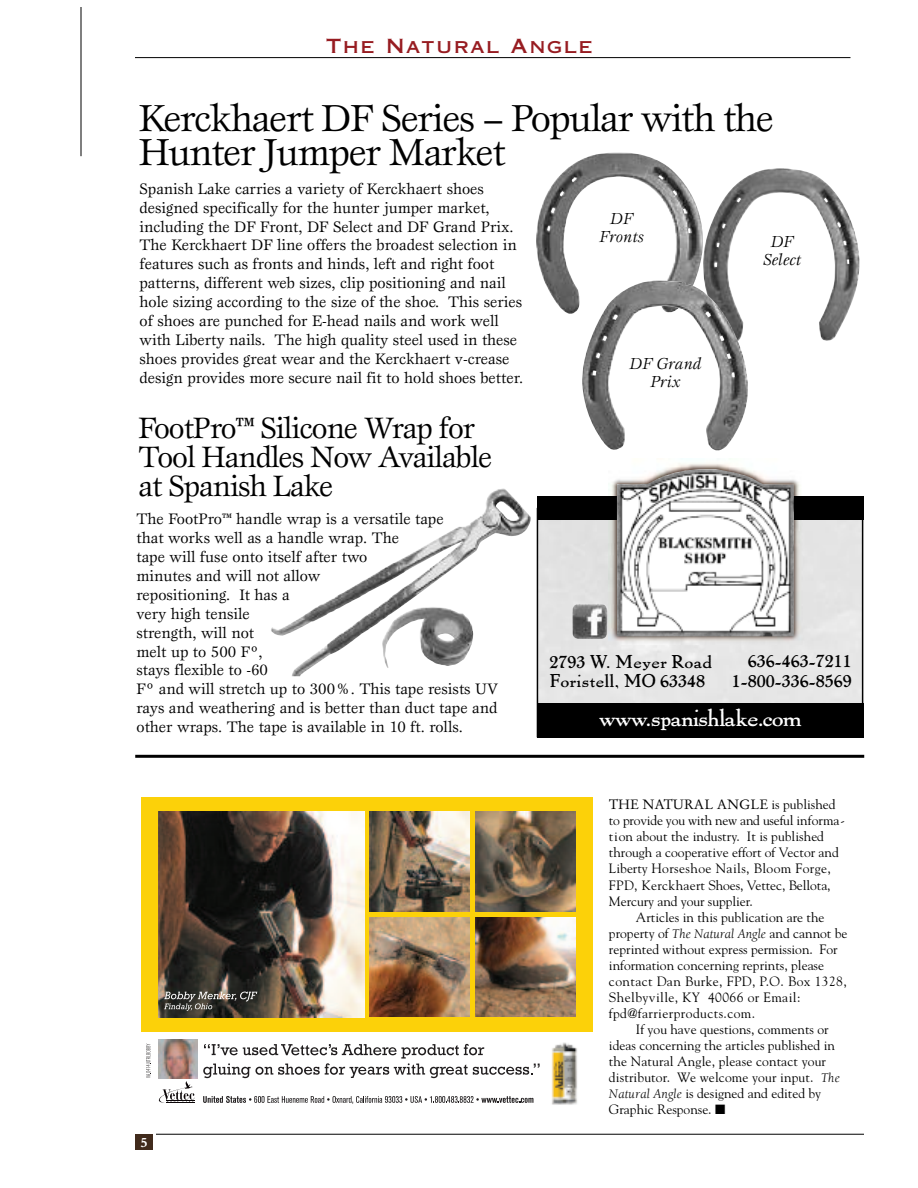
<style>
.page{position:relative;width:918px;height:1188px;background:#fff}
.page>*{position:absolute;margin:0;border:0;box-sizing:border-box;transform-origin:0 0}
.t1{font:39px/34.5px "Esprit";letter-spacing:-.03em;color:#000}
.t2{font:30.6px/29.1px "Esprit";letter-spacing:-.03em;color:#000}
.t3{font:24px "Pabst L";letter-spacing:-.06em;color:#fff}
.t4{font:19.5px "Copperplate Thirty One AB";letter-spacing:.08em;color:#971c21}
.t5{font:18px/19.5px "Pabst L";color:#000;text-align:right}
.t6{font:italic 16.5px/18px "Esprit";color:#000;text-align:center}
.t7{font:15.75px/18.9px "Esprit";color:#000}
.t8{font:13.5px "Goudy";color:#000}
.t9{font:13.5px "Goudy";letter-spacing:.03em;color:#000}
.t10{font:13.5px "Stempel Garamond";color:#000}
.t11{font:700 13.5px "Stempel Garamond";color:#fff}
.s1{font-family:"Goudy"}
.s2{font-family:"Berkeley";font-style:italic}
</style>
<div class="page">
<svg style="left:158px;top:1081px;width:36px;height:22px"></svg>
<svg style="left:203px;top:1096px;width:330px;height:8px"></svg>
<img style="left:551px;top:1042px;width:26px;height:63px">
<svg style="left:203px;top:1044px;width:337px;height:34px"></svg>
<img style="left:159px;top:1040px;width:38px;height:38px">
<div style="left:142px;top:797px;width:450px;height:235px;background:#fcd109"></div>
<img style="left:159px;top:812px;width:205px;height:205px">
<img style="left:370px;top:917px;width:99px;height:99px">
<img style="left:476px;top:917px;width:99px;height:99px">
<svg style="left:164px;top:992px;width:93px;height:19px;background:#56544f"></svg>
<img style="left:370px;top:812px;width:99px;height:99px">
<img style="left:476px;top:812px;width:99px;height:99px">
<svg style="left:146px;top:1044px;width:5px;height:34px"></svg>
<div style="left:135px;top:1134px;width:18px;height:16px;background:#412b1c"></div>
<hr style="left:156px;top:1134px;width:708px;height:1px;background:#000">
<hr style="left:81px;top:0;width:1px;height:156px;background:#000">
<div style="left:76px;top:0;width:10px;height:7px;background:#fff"></div>
<hr style="left:135px;top:755px;width:729px;height:3px;background:#000">
<hr style="left:135px;top:57px;width:715px;height:1px;background:#000">
<div style="left:537px;top:703px;width:327px;height:35px;background:#000"></div>
<div style="left:537px;top:496px;width:327px;height:24px;background:#000"></div>
<img style="left:609px;top:463px;width:193px;height:182px">
<img style="left:617px;top:469px;width:177px;height:167px">
<img style="left:572px;top:604px;width:35px;height:35px;border-radius:5px">
<img style="left:271px;top:488px;width:260px;height:188px">
<img style="left:536px;top:152px;width:165px;height:162px">
<img style="left:701px;top:168px;width:159px;height:173px">
<img style="left:582px;top:281px;width:166px;height:169px">
<p class="t4" style="left:326px;top:39px;width:268px">The Natural Angle</p>
<h1 class="t1" style="left:139px;top:104px;width:637px">Kerckhaert DF Series – Popular with the<br>Hunter Jumper Market</h1>
<p class="t7" style="left:140px;top:180px;width:385px">Spanish Lake carries a variety of Kerckhaert shoes designed specifically for the hunter jumper market, including the DF Front, DF Select and DF Grand Prix.<br>The Kerckhaert DF line offers the broadest selection in features such as fronts and hinds, left and right foot patterns, different web sizes, clip positioning and nail hole sizing according to the size of the shoe. This series of shoes are punched for E-head nails and work well with Liberty nails. The high quality steel used in these shoes provides great wear and the Kerckhaert v-crease design provides more secure nail fit to hold shoes better.</p>
<h2 class="t2" style="left:139px;top:415px;width:355px">FootPro™ Silicone Wrap for<br>Tool Handles Now Available at Spanish Lake</h2>
<p class="t7" style="left:136px;top:511px;width:363px">The FootPro™ handle wrap is a versatile tape<br>that works well as a handle wrap. The<br>tape will fuse onto itself after two<br>minutes and will not allow<br>repositioning. It has a<br>very high tensile<br>strength, will not<br>melt up to 500 Fº,<br>stays flexible to -60<br>Fº and will stretch up to 300%. This tape resists UV rays and weathering and is better than duct tape and other wraps. The tape is available in 10 ft. rolls.</p>
<p class="t6" style="left:599px;top:210px;width:46px">DF<br>Fronts</p>
<p class="t6" style="left:763px;top:234px;width:40px">DF<br>Select</p>
<p class="t6" style="left:630px;top:356px;width:74px">DF Grand<br>Prix</p>
<p class="t5" style="left:732px;top:651px;width:122px">636-463-7211<br>1-800-336-8569</p>
<p class="t5" style="left:549px;top:653px;width:165px;text-align:left">2793 W. Meyer Road<br>Foristell, MO 63348</p>
<h3 class="t3" style="left:599px;top:704px;width:205px">www.spanishlake.com</h3>
<p class="t11" style="left:141px;top:1137px;width:8px">5</p>
<p class="t10" style="left:609px;top:799px;width:228px">THE NATURAL ANGLE <span class="s1">is published</span></p>
<p class="t8" style="left:609px;top:813px;width:237px">to provide you with new and useful informa-</p>
<p class="t8" style="left:609px;top:829px;width:217px">tion about the industry. It is published</p>
<p class="t8" style="left:609px;top:845px;width:231px">through a cooperative effort of Vector and</p>
<p class="t9" style="left:609px;top:861px;width:223px">Liberty Horseshoe Nails, Bloom Forge,</p>
<p class="t8" style="left:609px;top:877px;width:223px">FPD, Kerckhaert Shoes, Vettec, Bellota,</p>
<p class="t8" style="left:609px;top:893px;width:145px">Mercury and your supplier.</p>
<p class="t8" style="left:636px;top:909px;width:190px">Articles in this publication are the</p>
<p class="t8" style="left:609px;top:925px;width:240px">property of <span class="s2">The Natural Angle</span> and cannot be</p>
<p class="t8" style="left:609px;top:941px;width:230px">reprinted without express permission. For</p>
<p class="t8" style="left:609px;top:957px;width:217px">information concerning reprints, please</p>
<p class="t9" style="left:609px;top:973px;width:239px">contact Dan Burke, FPD, P.O. Box 1328,</p>
<p class="t9" style="left:609px;top:989px;width:193px">Shelbyville, KY 40066 or Email:</p>
<p class="t9" style="left:609px;top:1005px;width:148px">fpd@farrierproducts.com.</p>
<p class="t8" style="left:636px;top:1021px;width:194px">If you have questions, comments or</p>
<p class="t8" style="left:609px;top:1037px;width:228px">ideas concerning the articles published in</p>
<p class="t8" style="left:609px;top:1054px;width:219px">the Natural Angle, please contact your</p>
<p class="t8" style="left:609px;top:1070px;width:232px">distributor. We welcome your input. <span class="s2">The</span></p>
<p class="t8" style="left:609px;top:1086px;width:214px"><span class="s2">Natural Angle</span> is designed and edited by</p>
<p class="t8" style="left:609px;top:1102px;width:118px">Graphic Response. ■</p>
</div>
